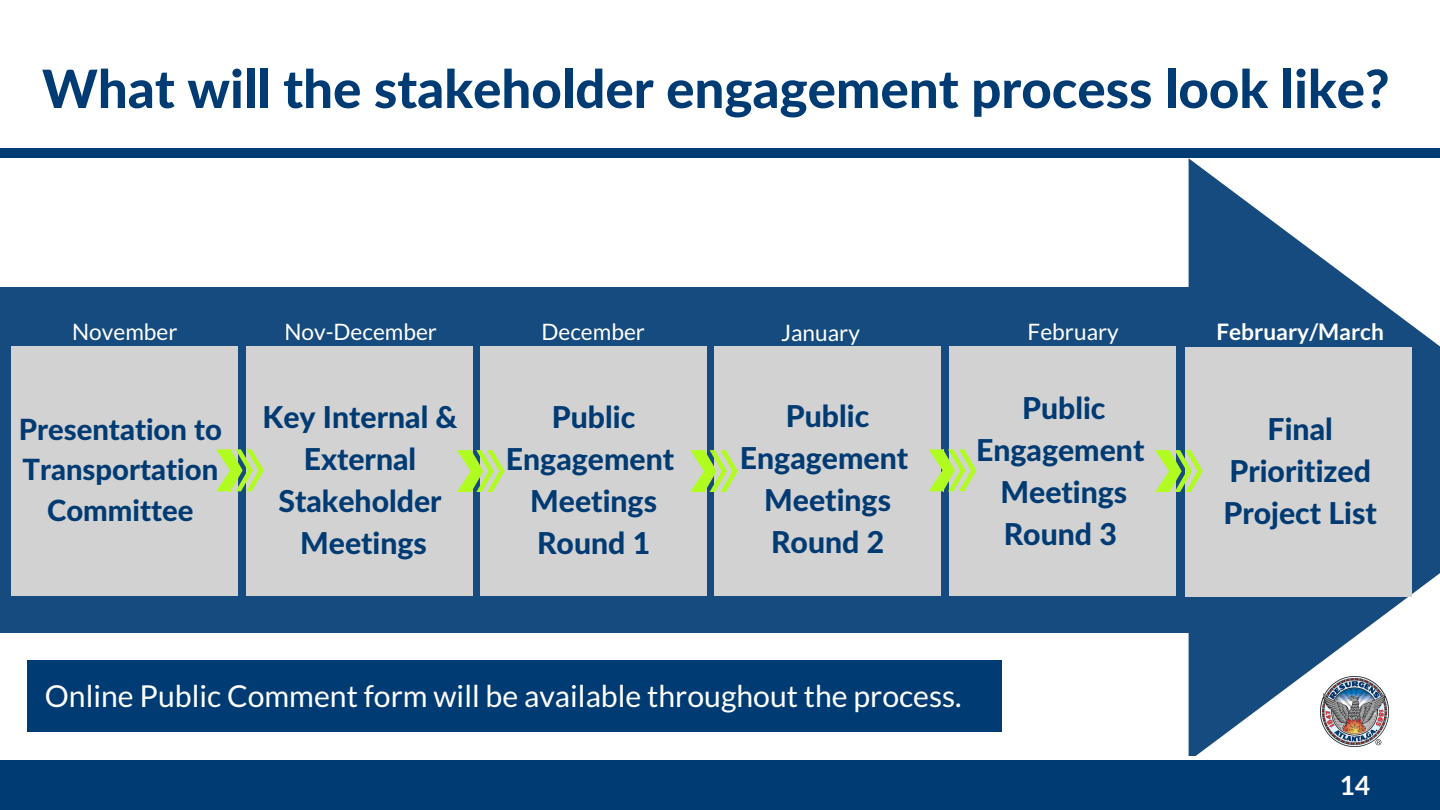
<style>
.page{position:relative;width:1440px;height:810px;background:#fff}
.page>*{position:absolute;margin:0;border:0;box-sizing:border-box;transform-origin:0 0}
.t1{font:800 52.8px "Lato Latin";color:#003b73}
.t2{font:800 30.2px/42px "Lato Latin";color:#003b73;text-align:center}
.t3{font:30.2px "Lato";color:#fff}
.t4{font:800 29.2px/40.5px "Lato Latin";color:#003b73;text-align:center}
.t5{font:700 26.4px "Lato";color:#fff}
.t6{font:22.6px "Lato";color:#fff}
.t7{font:700 22.6px "Lato";color:#fff}
</style>
<div class="page">
<div style="left:117px;top:287px;width:1095px;height:345px;background:#154b7e"></div>
<div style="left:0;top:287px;width:126px;height:345px;background:#154b7e"></div>
<svg style="left:1189px;top:158px;width:251px;height:597px;fill:#154b7e"></svg>
<div style="left:1185px;top:347px;width:226px;height:250px;background:#d3d2d2"></div>
<div style="left:0;top:760px;width:1440px;height:50px;background:#003b73"></div>
<img style="left:1320px;top:676px;width:69px;height:71px">
<div style="left:481px;top:346px;width:226px;height:250px;background:#d3d2d2"></div>
<div style="left:11px;top:346px;width:227px;height:250px;background:#d3d2d2"></div>
<div style="left:0;top:148px;width:52px;height:10px;background:#003b73"></div>
<div style="left:1389px;top:148px;width:51px;height:10px;background:#003b73"></div>
<div style="left:50px;top:148px;width:385px;height:10px;background:#003b73"></div>
<div style="left:434px;top:148px;width:384px;height:10px;background:#003b73"></div>
<div style="left:817px;top:148px;width:384px;height:10px;background:#003b73"></div>
<div style="left:1200px;top:148px;width:190px;height:10px;background:#003b73"></div>
<div style="left:247px;top:346px;width:226px;height:250px;background:#d3d2d2"></div>
<svg style="left:216px;top:449px;width:48px;height:42px"></svg>
<hr style="left:231px;top:449px;width:1px;height:42px;background:#b1fc20">
<div style="left:950px;top:346px;width:226px;height:250px;background:#d3d2d2"></div>
<div style="left:715px;top:346px;width:226px;height:250px;background:#d3d2d2"></div>
<svg style="left:457px;top:450px;width:48px;height:42px"></svg>
<hr style="left:471px;top:450px;width:1px;height:42px;background:#b1fc20">
<svg style="left:690px;top:450px;width:48px;height:42px"></svg>
<hr style="left:705px;top:450px;width:1px;height:42px;background:#b1fc20">
<svg style="left:929px;top:449px;width:47px;height:42px"></svg>
<hr style="left:943px;top:449px;width:1px;height:42px;background:#b1fc20">
<svg style="left:1155px;top:450px;width:48px;height:42px"></svg>
<hr style="left:1170px;top:450px;width:1px;height:42px;background:#b1fc20">
<div style="left:28px;top:660px;width:974px;height:71px;background:#003b73"></div>
<h1 class="t1" style="left:42px;top:56px;width:1349px">What will the stakeholder engagement process look like?</h1>
<p class="t6" style="left:72px;top:317px;width:107px">November</p>
<p class="t6" style="left:284px;top:317px;width:154px">Nov-December</p>
<p class="t6" style="left:541px;top:317px;width:105px">December</p>
<p class="t6" style="left:781px;top:318px;width:80px">January</p>
<p class="t6" style="left:1028px;top:317px;width:93px">February</p>
<p class="t7" style="left:1216px;top:317px;width:169px">February/March</p>
<p class="t4" style="left:19px;top:408px;width:205px">Presentation to<br>Transportation<br>Committee</p>
<p class="t2" style="left:262px;top:396px;width:196px">Key Internal &amp;<br>External<br>Stakeholder<br>Meetings</p>
<p class="t2" style="left:506px;top:395px;width:170px">Public<br>Engagement<br>Meetings<br>Round 1</p>
<p class="t2" style="left:740px;top:394px;width:170px">Public<br>Engagement<br>Meetings<br>Round 2</p>
<p class="t2" style="left:976px;top:387px;width:170px">Public<br>Engagement<br>Meetings<br>Round 3</p>
<p class="t3" style="left:45px;top:677px;width:918px">Online Public Comment form will be available throughout the process.</p>
<p class="t2" style="left:1224px;top:408px;width:155px">Final<br>Prioritized<br>Project List</p>
<p class="t5" style="left:1340px;top:769px;width:32px">14</p>
</div>
